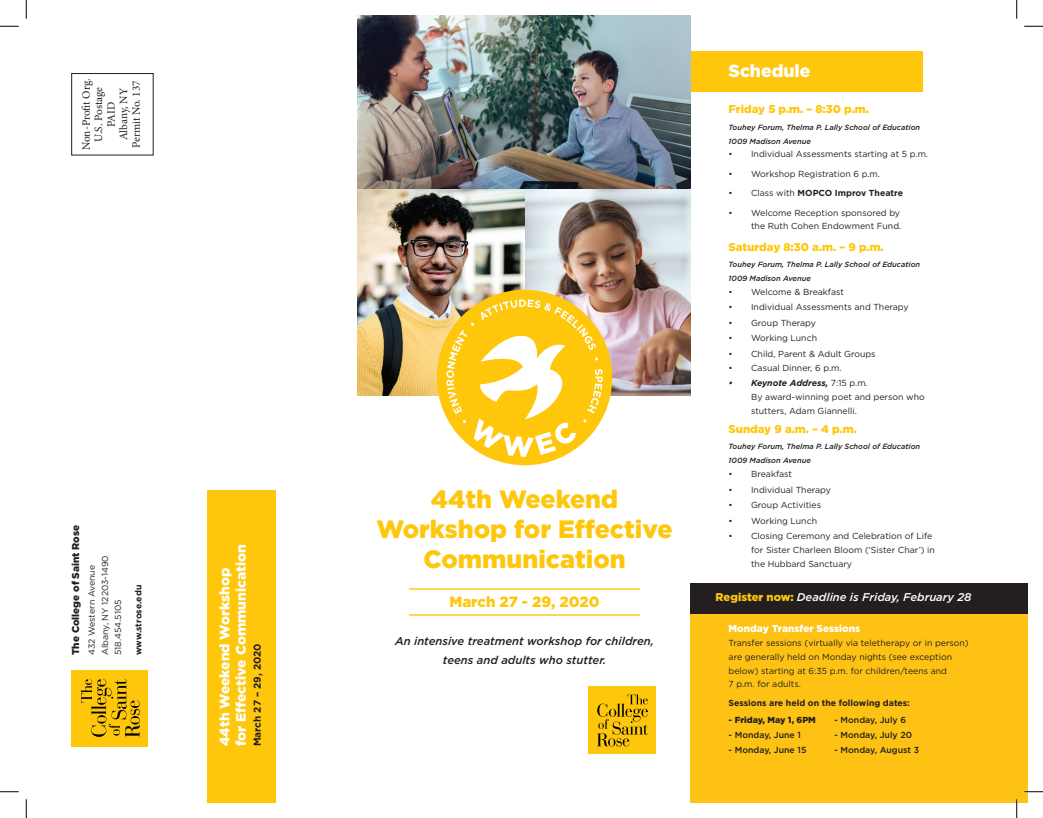
<style>
.page{position:relative;width:1043px;height:818px;background:#fff}
.page>*{position:absolute;margin:0;border:0;box-sizing:border-box;transform-origin:0 0}
.t1{font:900 25px/30px "Gotham";color:#fec70c;text-align:center}
.t2{font:900 17.5px "Gotham";color:#fff}
.t3{font:900 14.88px "Gotham";color:#fec70c}
.t4{font:900 13.75px/16.2px "Gotham";color:#fff}
.t5{font:italic 500 11.25px/18.8px "Gotham";color:#231f20;text-align:center}
.t6{font:900 11.25px "Gotham";color:#fec70c}
.t7{font:11.25px "Minion Pro";letter-spacing:-.005em;color:#231f20}
.t8{font:italic 500 11.25px "Gotham";color:#fff}
.t9{font:900 10px "Gotham";color:#fff}
.t10{font:900 10px "Gotham";color:#231f20}
.t11{font:700 10px "Gotham";color:#231f20}
.t12{font:8.75px/13.8px "Gotham";color:#231f20}
.t13{font:700 8.75px "Gotham";color:#231f20}
.t14{font:500 8.75px "Gotham";color:#231f20}
.t15{font:900 8.75px "Gotham";color:#231f20}
.t16{font:italic 500 7.5px "Gotham";color:#231f20}
.s1{font-weight:400}
.s2{font-weight:700;font-style:italic}
.s3{font-weight:900;font-style:normal;color:#fec70c}
.s4{font-weight:700}
</style>
<div class="page">
<div style="left:690px;top:51px;width:233px;height:40px;background:#fec70c"></div>
<div style="left:690px;top:583px;width:338px;height:31px;background:#231f20"></div>
<div style="left:207px;top:490px;width:68px;height:312px;background:#fec70c"></div>
<hr style="left:409px;top:588px;width:231px;height:1px;background:#fec70c">
<hr style="left:409px;top:614px;width:231px;height:1px;background:#fec70c">
<div style="left:690px;top:614px;width:338px;height:188px;background:#fec214"></div>
<img style="left:358px;top:15px;width:333px;height:380px">
<div style="left:437px;top:290px;width:175px;height:175px;background:#fec70c;border-radius:50%"></div>
<svg style="left:446px;top:299px;width:156px;height:158px"></svg>
<div style="left:71px;top:73px;width:82px;height:82px;border:1px solid #231f20"></div>
<div style="left:588px;top:686px;width:68px;height:67px;background:#fec70c"></div>
<svg style="left:597px;top:694px;width:51px;height:52px"></svg>
<div style="left:71px;top:670px;width:77px;height:76px;background:#fec70c"></div>
<svg style="left:81px;top:679px;width:59px;height:58px"></svg>
<svg style="left:0;top:25px;width:19px;height:2px"></svg>
<svg style="left:1024px;top:25px;width:18px;height:2px"></svg>
<svg style="left:0;top:791px;width:19px;height:1px"></svg>
<svg style="left:1024px;top:790px;width:18px;height:2px"></svg>
<svg style="left:25px;top:0;width:2px;height:19px"></svg>
<svg style="left:25px;top:799px;width:2px;height:19px"></svg>
<svg style="left:1016px;top:0;width:1px;height:19px"></svg>
<svg style="left:1015px;top:799px;width:2px;height:19px"></svg>
<p class="t7" style="left:79px;top:150px;width:73px;rotate:-90deg">Non-Profit Org.</p>
<p class="t7" style="left:91px;top:142px;width:56px;rotate:-90deg">U.S. Postage</p>
<p class="t7" style="left:116px;top:140px;width:54px;rotate:-90deg">Albany, NY</p>
<p class="t7" style="left:129px;top:148px;width:69px;rotate:-90deg">Permit No. 137</p>
<p class="t7" style="left:104px;top:127px;width:27px;rotate:-90deg">PAID</p>
<p class="t10" style="left:69px;top:655px;width:132px;rotate:-90deg">The College of Saint Rose</p>
<p class="t12" style="left:85px;top:655px;width:92px;rotate:-90deg">432 Western Avenue</p>
<p class="t12" style="left:98px;top:655px;width:101px;rotate:-90deg">Albany, NY 12203-1490</p>
<p class="t12" style="left:111px;top:655px;width:57px;rotate:-90deg">518.454.5105</p>
<p class="t13" style="left:133px;top:655px;width:72px;rotate:-90deg">www.strose.edu</p>
<p class="t4" style="left:216px;top:746px;width:203px;rotate:-90deg">44th Weekend Workshop for Effective Communication</p>
<p class="t11" style="left:251px;top:746px;width:104px;rotate:-90deg">March 27 – 29, 2020</p>
<p class="t1" style="left:376px;top:483px;width:297px">44th Weekend<br>Workshop for Effective<br>Communication</p>
<p class="t3" style="left:449px;top:591px;width:151px">March 27 - 29, 2020</p>
<p class="t5" style="left:395px;top:631px;width:260px">An intensive treatment workshop for children, teens and adults who stutter.</p>
<p class="t2" style="left:728px;top:59px;width:83px">Schedule</p>
<p class="t6" style="left:728px;top:102px;width:142px">Friday 5 p.m. – 8:30 p.m.</p>
<p class="t16" style="left:728px;top:122px;width:193px">Touhey Forum, Thelma P. Lally School of Education</p>
<p class="t16" style="left:728px;top:136px;width:84px">1009 Madison Avenue</p>
<p class="t12" style="left:728px;top:147px;width:201px">• Individual Assessments starting at 5 p.m.</p>
<p class="t12" style="left:728px;top:167px;width:153px">• Workshop Registration 6 p.m.</p>
<p class="t13" style="left:728px;top:187px;width:176px"><span class="s1">• Class with</span> MOPCO Improv Theatre</p>
<p class="t12" style="left:728px;top:205px;width:174px;text-align:right">• Welcome Reception sponsored by the Ruth Cohen Endowment Fund.</p>
<p class="t6" style="left:728px;top:239px;width:157px">Saturday 8:30 a.m. – 9 p.m.</p>
<p class="t16" style="left:728px;top:259px;width:193px">Touhey Forum, Thelma P. Lally School of Education</p>
<p class="t16" style="left:728px;top:273px;width:84px">1009 Madison Avenue</p>
<p class="t12" style="left:728px;top:284px;width:117px">• Welcome &amp; Breakfast</p>
<p class="t12" style="left:728px;top:300px;width:182px">• Individual Assessments and Therapy</p>
<p class="t12" style="left:728px;top:315px;width:89px">• Group Therapy</p>
<p class="t12" style="left:728px;top:331px;width:90px">• Working Lunch</p>
<p class="t12" style="left:728px;top:346px;width:149px">• Child, Parent &amp; Adult Groups</p>
<p class="t12" style="left:728px;top:360px;width:115px">• Casual Dinner, 6 p.m.</p>
<p class="t12" style="left:751px;top:376px;width:175px;text-indent:-22px"><span class="s2">• Keynote Address,</span> 7:15 p.m.<br>By award-winning poet and person who stutters, Adam Giannelli.</p>
<p class="t6" style="left:728px;top:421px;width:130px">Sunday 9 a.m. – 4 p.m.</p>
<p class="t16" style="left:728px;top:442px;width:193px">Touhey Forum, Thelma P. Lally School of Education</p>
<p class="t16" style="left:728px;top:455px;width:84px">1009 Madison Avenue</p>
<p class="t12" style="left:728px;top:467px;width:65px">• Breakfast</p>
<p class="t12" style="left:728px;top:482px;width:104px">• Individual Therapy</p>
<p class="t12" style="left:728px;top:498px;width:94px">• Group Activities</p>
<p class="t12" style="left:728px;top:513px;width:90px">• Working Lunch</p>
<p class="t12" style="left:751px;top:529px;width:185px;text-indent:-22px">• Closing Ceremony and Celebration of Life for Sister Charleen Bloom (‘Sister Char’) in the Hubbard Sanctuary</p>
<p class="t8" style="left:715px;top:589px;width:257px"><span class="s3">Register now:</span> Deadline is Friday, February 28</p>
<p class="t9" style="left:728px;top:621px;width:133px">Monday Transfer Sessions</p>
<p class="t12" style="left:728px;top:635px;width:242px">Transfer sessions (virtually via teletherapy or in person) are generally held on Monday nights (see exception below) starting at 6:35 p.m. for children/teens and</p>
<p class="t12" style="left:728px;top:677px;width:74px">7 p.m. for adults.</p>
<p class="t13" style="left:728px;top:697px;width:183px">Sessions are held on the following dates:</p>
<p class="t15" style="left:728px;top:713px;width:89px"><span class="s4">-</span> Friday, May 1, 6PM</p>
<p class="t14" style="left:728px;top:729px;width:74px">- Monday, June 1</p>
<p class="t14" style="left:728px;top:744px;width:79px">- Monday, June 15</p>
<p class="t14" style="left:834px;top:714px;width:73px">- Monday, July 6</p>
<p class="t14" style="left:834px;top:729px;width:79px">- Monday, July 20</p>
<p class="t14" style="left:834px;top:744px;width:86px">- Monday, August 3</p>
</div>
